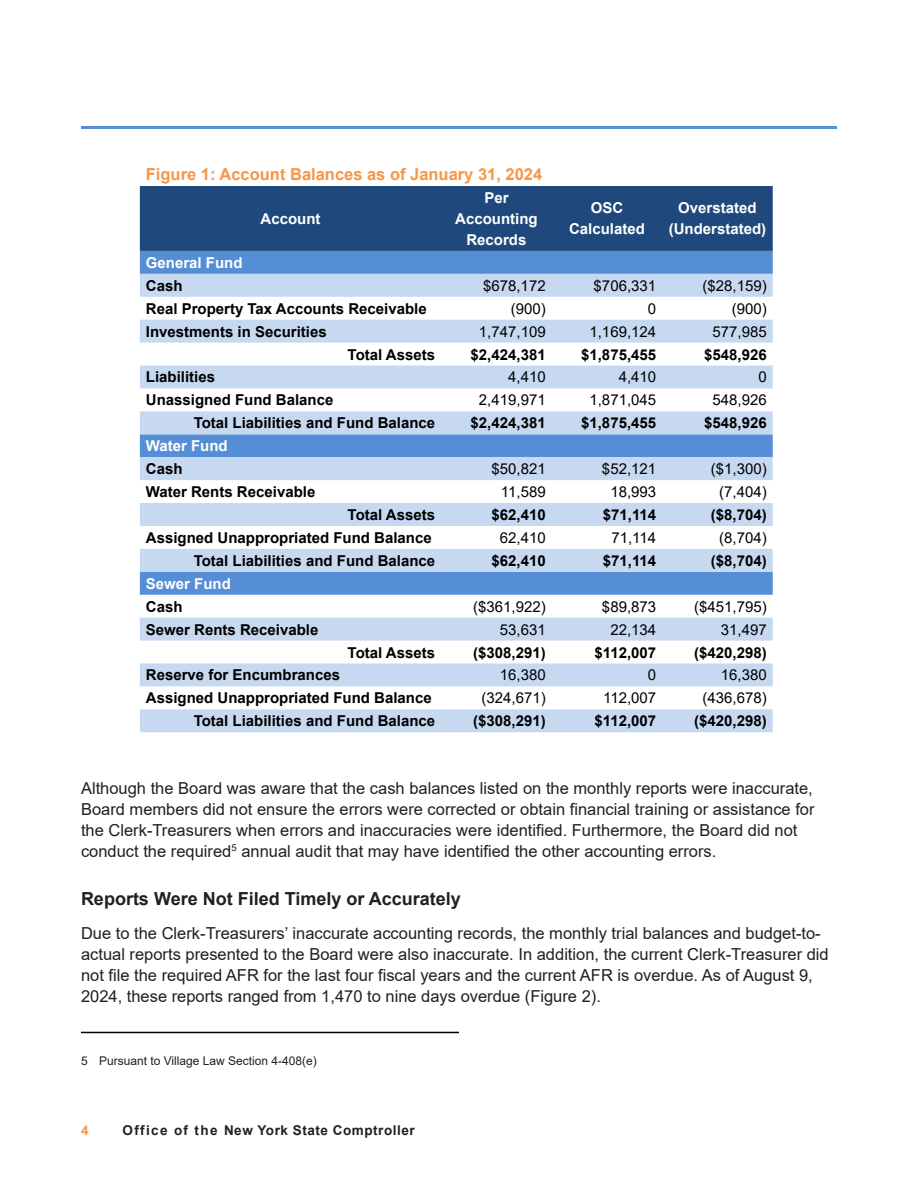
<style>
.page{position:relative;width:918px;height:1188px;background:#fff}
.page>*{position:absolute;margin:0;border:0;box-sizing:border-box;transform-origin:0 0}
.Small_Subhead{font:700 18px "Arial";color:#231f20}
.Body_Text{font:16.5px/21px "Arial";color:#231f20}
._7_Figures{font:700 16.5px "Arial";color:#f79646}
._7_Figures-2{font:700 15px "Arial";color:#000}
._7_Figures-3{font:15px "Arial";color:#000}
._7_Figures-4{font:700 15px/21px "Arial";color:#fff;text-align:center}
.t1{font:700 13.5px "Arial";letter-spacing:.04em;color:#231f20}
.t2{font:700 13.5px "Arial";color:#f79646}
.Footnotes{font:12px "Arial";color:#231f20}
</style>
<div class="page">
<hr style="left:81px;top:126px;width:756px;height:3px;background:#558ed5">
<div style="left:140px;top:186px;width:633px;height:65px;background:#1f497d"></div>
<div style="left:140px;top:251px;width:633px;height:23px;background:#558ed5"></div>
<svg style="left:140px;top:274px;width:633px;height:458px;fill:#c6d9f1"></svg>
<hr style="left:81px;top:1032px;width:378px;height:1px;background:#000">
<p class="_7_Figures" style="left:146px;top:163px;width:398px">Figure 1: Account Balances as of January 31, 2024</p>
<p class="_7_Figures-4" style="left:261px;top:208px;width:61px">Account</p>
<p class="_7_Figures-4" style="left:455px;top:187px;width:84px">Per<br>Accounting<br>Records</p>
<p class="_7_Figures-4" style="left:569px;top:198px;width:77px">OSC<br>Calculated</p>
<p class="_7_Figures-4" style="left:669px;top:198px;width:99px">Overstated (Understated)</p>
<p class="_7_Figures-4" style="left:146px;top:252px;width:98px">General Fund</p>
<p class="_7_Figures-2" style="left:146px;top:275px;width:38px">Cash</p>
<p class="_7_Figures-3" style="left:483px;top:275px;width:64px">$678,172</p>
<p class="_7_Figures-3" style="left:594px;top:275px;width:64px">$706,331</p>
<p class="_7_Figures-3" style="left:703px;top:275px;width:66px">($28,159)</p>
<p class="_7_Figures-2" style="left:146px;top:298px;width:282px">Real Property Tax Accounts Receivable</p>
<p class="_7_Figures-3" style="left:511px;top:298px;width:37px">(900)</p>
<p class="_7_Figures-3" style="left:648px;top:298px;width:10px">0</p>
<p class="_7_Figures-3" style="left:732px;top:298px;width:37px">(900)</p>
<p class="_7_Figures-2" style="left:146px;top:321px;width:182px">Investments in Securities</p>
<p class="_7_Figures-3" style="left:479px;top:321px;width:68px">1,747,109</p>
<p class="_7_Figures-3" style="left:589px;top:321px;width:68px">1,169,124</p>
<p class="_7_Figures-3" style="left:713px;top:321px;width:56px">577,985</p>
<p class="_7_Figures-2" style="left:348px;top:344px;width:89px">Total Assets</p>
<p class="_7_Figures-2" style="left:471px;top:344px;width:77px">$2,424,381</p>
<p class="_7_Figures-2" style="left:581px;top:344px;width:77px">$1,875,455</p>
<p class="_7_Figures-2" style="left:704px;top:344px;width:64px">$548,926</p>
<p class="_7_Figures-2" style="left:146px;top:367px;width:71px">Liabilities</p>
<p class="_7_Figures-3" style="left:508px;top:367px;width:39px">4,410</p>
<p class="_7_Figures-3" style="left:619px;top:367px;width:39px">4,410</p>
<p class="_7_Figures-3" style="left:758px;top:367px;width:10px">0</p>
<p class="_7_Figures-2" style="left:146px;top:390px;width:189px">Unassigned Fund Balance</p>
<p class="_7_Figures-3" style="left:479px;top:390px;width:68px">2,419,971</p>
<p class="_7_Figures-3" style="left:589px;top:390px;width:68px">1,871,045</p>
<p class="_7_Figures-3" style="left:713px;top:390px;width:56px">548,926</p>
<p class="_7_Figures-2" style="left:194px;top:412px;width:243px">Total Liabilities and Fund Balance</p>
<p class="_7_Figures-2" style="left:471px;top:412px;width:77px">$2,424,381</p>
<p class="_7_Figures-2" style="left:581px;top:412px;width:77px">$1,875,455</p>
<p class="_7_Figures-2" style="left:704px;top:412px;width:64px">$548,926</p>
<p class="_7_Figures-4" style="left:146px;top:436px;width:83px">Water Fund</p>
<p class="_7_Figures-2" style="left:146px;top:458px;width:38px">Cash</p>
<p class="_7_Figures-3" style="left:491px;top:459px;width:56px">$50,821</p>
<p class="_7_Figures-3" style="left:602px;top:459px;width:56px">$52,121</p>
<p class="_7_Figures-3" style="left:711px;top:459px;width:57px">($1,300)</p>
<p class="_7_Figures-2" style="left:146px;top:481px;width:171px">Water Rents Receivable</p>
<p class="_7_Figures-3" style="left:501px;top:481px;width:46px">11,589</p>
<p class="_7_Figures-3" style="left:610px;top:481px;width:47px">18,993</p>
<p class="_7_Figures-3" style="left:719px;top:481px;width:49px">(7,404)</p>
<p class="_7_Figures-2" style="left:348px;top:504px;width:89px">Total Assets</p>
<p class="_7_Figures-2" style="left:491px;top:504px;width:56px">$62,410</p>
<p class="_7_Figures-2" style="left:603px;top:504px;width:55px">$71,114</p>
<p class="_7_Figures-2" style="left:711px;top:504px;width:57px">($8,704)</p>
<p class="_7_Figures-2" style="left:146px;top:527px;width:287px">Assigned Unappropriated Fund Balance</p>
<p class="_7_Figures-3" style="left:500px;top:527px;width:47px">62,410</p>
<p class="_7_Figures-3" style="left:611px;top:527px;width:46px">71,114</p>
<p class="_7_Figures-3" style="left:719px;top:527px;width:49px">(8,704)</p>
<p class="_7_Figures-2" style="left:194px;top:550px;width:243px">Total Liabilities and Fund Balance</p>
<p class="_7_Figures-2" style="left:491px;top:550px;width:56px">$62,410</p>
<p class="_7_Figures-2" style="left:603px;top:550px;width:55px">$71,114</p>
<p class="_7_Figures-2" style="left:711px;top:550px;width:57px">($8,704)</p>
<p class="_7_Figures-4" style="left:146px;top:573px;width:87px">Sewer Fund</p>
<p class="_7_Figures-2" style="left:146px;top:596px;width:38px">Cash</p>
<p class="_7_Figures-3" style="left:473px;top:596px;width:74px">($361,922)</p>
<p class="_7_Figures-3" style="left:602px;top:596px;width:56px">$89,873</p>
<p class="_7_Figures-3" style="left:694px;top:596px;width:74px">($451,795)</p>
<p class="_7_Figures-2" style="left:146px;top:619px;width:174px">Sewer Rents Receivable</p>
<p class="_7_Figures-3" style="left:500px;top:619px;width:47px">53,631</p>
<p class="_7_Figures-3" style="left:610px;top:619px;width:47px">22,134</p>
<p class="_7_Figures-3" style="left:721px;top:619px;width:47px">31,497</p>
<p class="_7_Figures-2" style="left:348px;top:642px;width:89px">Total Assets</p>
<p class="_7_Figures-2" style="left:473px;top:642px;width:74px">($308,291)</p>
<p class="_7_Figures-2" style="left:594px;top:642px;width:63px">$112,007</p>
<p class="_7_Figures-2" style="left:694px;top:642px;width:74px">($420,298)</p>
<p class="_7_Figures-2" style="left:146px;top:665px;width:196px">Reserve for Encumbrances</p>
<p class="_7_Figures-3" style="left:500px;top:665px;width:47px">16,380</p>
<p class="_7_Figures-3" style="left:648px;top:665px;width:10px">0</p>
<p class="_7_Figures-3" style="left:721px;top:665px;width:47px">16,380</p>
<p class="_7_Figures-2" style="left:146px;top:688px;width:287px">Assigned Unappropriated Fund Balance</p>
<p class="_7_Figures-3" style="left:481px;top:688px;width:66px">(324,671)</p>
<p class="_7_Figures-3" style="left:603px;top:688px;width:55px">112,007</p>
<p class="_7_Figures-3" style="left:703px;top:688px;width:66px">(436,678)</p>
<p class="_7_Figures-2" style="left:194px;top:710px;width:243px">Total Liabilities and Fund Balance</p>
<p class="_7_Figures-2" style="left:473px;top:710px;width:74px">($308,291)</p>
<p class="_7_Figures-2" style="left:594px;top:710px;width:63px">$112,007</p>
<p class="_7_Figures-2" style="left:694px;top:710px;width:74px">($420,298)</p>
<p class="Body_Text" style="left:81px;top:777px;width:735px">Although the Board was aware that the cash balances listed on the monthly reports were inaccurate, Board members did not ensure the errors were corrected or obtain financial training or assistance for the Clerk-Treasurers when errors and inaccuracies were identified. Furthermore, the Board did not conduct the required<sup>5</sup> annual audit that may have identified the other accounting errors.</p>
<p class="Small_Subhead" style="left:81px;top:886px;width:381px">Reports Were Not Filed Timely or Accurately</p>
<p class="Body_Text" style="left:81px;top:923px;width:749px">Due to the Clerk-Treasurers’ inaccurate accounting records, the monthly trial balances and budget-to&shy;actual reports presented to the Board were also inaccurate. In addition, the current Clerk-Treasurer did not file the required AFR for the last four fiscal years and the current AFR is overdue. As of August 9, 2024, these reports ranged from 1,470 to nine days overdue (Figure 2).</p>
<p class="Footnotes" style="left:81px;top:1052px;width:237px">5 Pursuant to Village Law Section 4-408(e)</p>
<p class="t2" style="left:81px;top:1121px;width:9px">4</p>
<p class="t1" style="left:123px;top:1121px;width:294px">Office of the New York State Comptroller</p>
</div>
